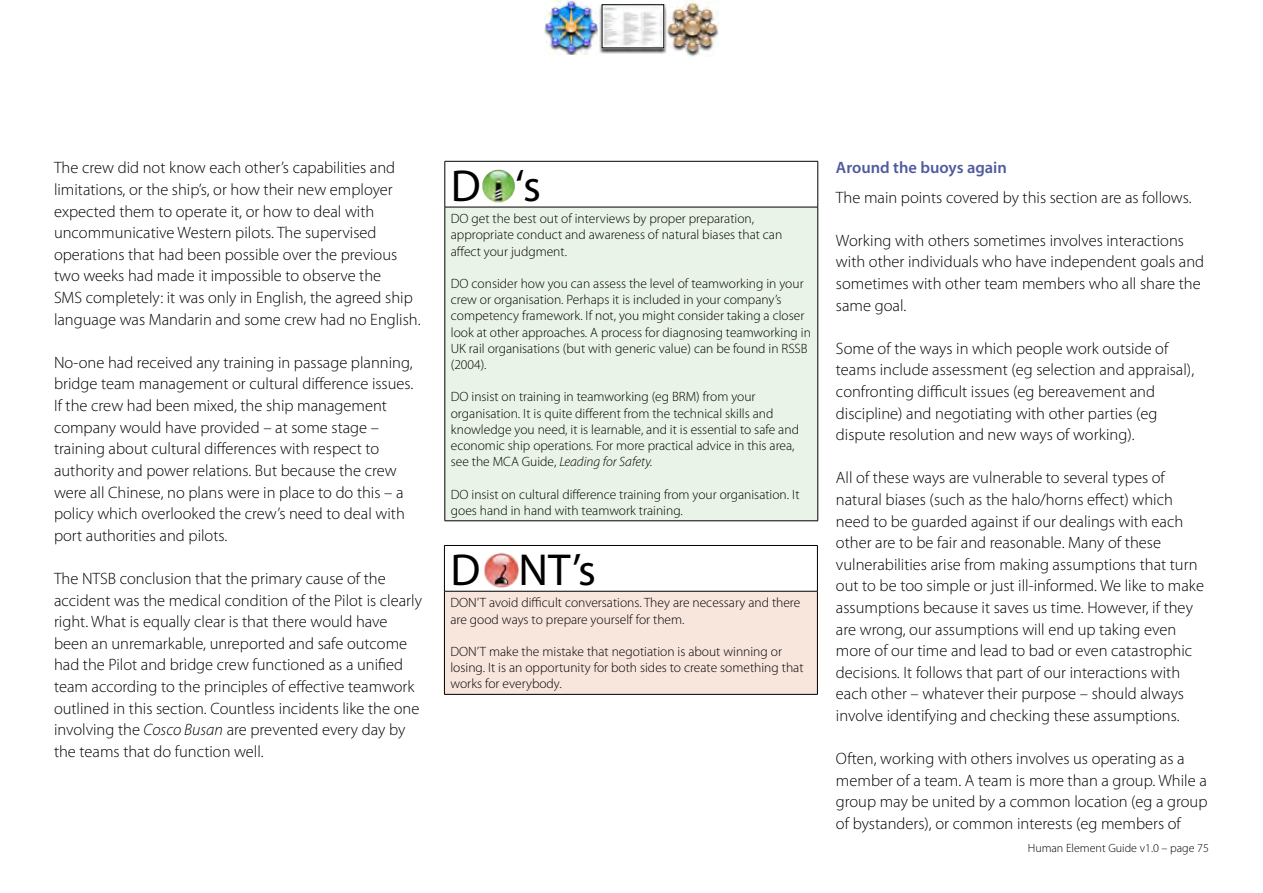
<style>
.page{position:relative;width:1263px;height:893px;background:#fff}
.page>*{position:absolute;margin:0;border:0;box-sizing:border-box;transform-origin:0 0}
.t1{font:45px "Myriad Pro";color:#000}
.t2{font:300 16.5px/21.6px "Myriad Pro";color:#000}
.t3{font:600 16.5px "Myriad Pro";color:#4f5b9e}
.t4{font:300 13.5px/16.2px "Myriad Pro";color:#000}
.t5{font:300 12px "Myriad Pro";color:#000}
.s1{font-style:italic}
</style>
<div class="page">
<img style="left:544px;top:0;width:53px;height:55px">
<img style="left:666px;top:0;width:53px;height:56px">
<img style="left:599px;top:4px;width:67px;height:49px">
<div style="left:445px;top:207px;width:373px;height:314px;background:#eaf3e7"></div>
<hr style="left:445px;top:207px;width:373px;height:1px;background:#000">
<hr style="left:445px;top:161px;width:373px;height:1px;background:#000">
<hr style="left:445px;top:161px;width:1px;height:46px;background:#000">
<hr style="left:817px;top:161px;width:1px;height:46px;background:#000">
<hr style="left:445px;top:207px;width:1px;height:314px;background:#000">
<hr style="left:817px;top:207px;width:1px;height:314px;background:#000">
<hr style="left:445px;top:521px;width:373px;height:1px;background:#000">
<div style="left:444px;top:591px;width:373px;height:103px;background:#f8e5dc"></div>
<hr style="left:444px;top:591px;width:374px;height:1px;background:#000">
<hr style="left:444px;top:545px;width:374px;height:1px;background:#000">
<hr style="left:444px;top:546px;width:1px;height:45px;background:#000">
<hr style="left:817px;top:546px;width:1px;height:45px;background:#000">
<hr style="left:444px;top:591px;width:1px;height:103px;background:#000">
<hr style="left:817px;top:591px;width:1px;height:103px;background:#000">
<hr style="left:444px;top:694px;width:374px;height:1px;background:#000">
<img style="left:482px;top:169px;width:33px;height:34px">
<img style="left:484px;top:552px;width:35px;height:36px">
<p class="t2" style="left:54px;top:157px;width:368px">The crew did not know each other’s capabilities and limitations, or the ship’s, or how their new employer expected them to operate it, or how to deal with uncommunicative Western pilots. The supervised operations that had been possible over the previous two weeks had made it impossible to observe the<br>SMS completely: it was only in English, the agreed ship language was Mandarin and some crew had no English.</p>
<p class="t2" style="left:54px;top:351px;width:361px">No-one had received any training in passage planning, bridge team management or cultural difference issues.<br>If the crew had been mixed, the ship management company would have provided – at some stage – training about cultural differences with respect to authority and power relations. But because the crew were all Chinese, no plans were in place to do this – a policy which overlooked the crew’s need to deal with port authorities and pilots.</p>
<p class="t2" style="left:54px;top:567px;width:369px">The NTSB conclusion that the primary cause of the accident was the medical condition of the Pilot is clearly right. What is equally clear is that there would have been an unremarkable, unreported and safe outcome had the Pilot and bridge crew functioned as a unified team according to the principles of effective teamwork outlined in this section. Countless incidents like the one involving the <span class="s1">Cosco Busan</span> are prevented every day by the teams that do function well.</p>
<h1 class="t1" style="left:451px;top:158px;width:92px">D ‘s</h1>
<p class="t4" style="left:451px;top:210px;width:333px">DO get the best out of interviews by proper preparation, appropriate conduct and awareness of natural biases that can affect your judgment.</p>
<p class="t4" style="left:451px;top:275px;width:362px">DO consider how you can assess the level of teamworking in your crew or organisation. Perhaps it is included in your company’s competency framework. If not, you might consider taking a closer look at other approaches. A process for diagnosing teamworking in UK rail organisations (but with generic value) can be found in RSSB (2004).</p>
<p class="t4" style="left:451px;top:389px;width:350px">DO insist on training in teamworking (eg BRM) from your organisation. It is quite different from the technical skills and knowledge you need, it is learnable, and it is essential to safe and economic ship operations. For more practical advice in this area, see the MCA Guide, <span class="s1">Leading for Safety.</span></p>
<p class="t4" style="left:451px;top:486px;width:350px">DO insist on cultural difference training from your organisation. It goes hand in hand with teamwork training.</p>
<h1 class="t1" style="left:450px;top:542px;width:147px">D NT’s</h1>
<p class="t4" style="left:450px;top:595px;width:351px">DON’T avoid difficult conversations. They are necessary and there are good ways to prepare yourself for them.</p>
<p class="t4" style="left:450px;top:643px;width:355px">DON’T make the mistake that negotiation is about winning or losing. It is an opportunity for both sides to create something that works for everybody.</p>
<p class="t3" style="left:836px;top:157px;width:172px">Around the buoys again</p>
<p class="t2" style="left:836px;top:186px;width:357px">The main points covered by this section are as follows.</p>
<p class="t2" style="left:836px;top:229px;width:370px">Working with others sometimes involves interactions with other individuals who have independent goals and sometimes with other team members who all share the same goal.</p>
<p class="t2" style="left:836px;top:337px;width:360px">Some of the ways in which people work outside of teams include assessment (eg selection and appraisal), confronting difficult issues (eg bereavement and discipline) and negotiating with other parties (eg dispute resolution and new ways of working).</p>
<p class="t2" style="left:836px;top:467px;width:369px">All of these ways are vulnerable to several types of natural biases (such as the halo/horns effect) which need to be guarded against if our dealings with each other are to be fair and reasonable. Many of these vulnerabilities arise from making assumptions that turn out to be too simple or just ill-informed. We like to make assumptions because it saves us time. However, if they are wrong, our assumptions will end up taking even more of our time and lead to bad or even catastrophic decisions. It follows that part of our interactions with each other – whatever their purpose – should always involve identifying and checking these assumptions.</p>
<p class="t2" style="left:836px;top:748px;width:373px">Often, working with others involves us operating as a member of a team. A team is more than a group. While a group may be united by a common location (eg a group of bystanders), or common interests (eg members of</p>
<p class="t5" style="left:1028px;top:841px;width:183px">Human Element Guide v1.0 – page 75</p>
</div>
